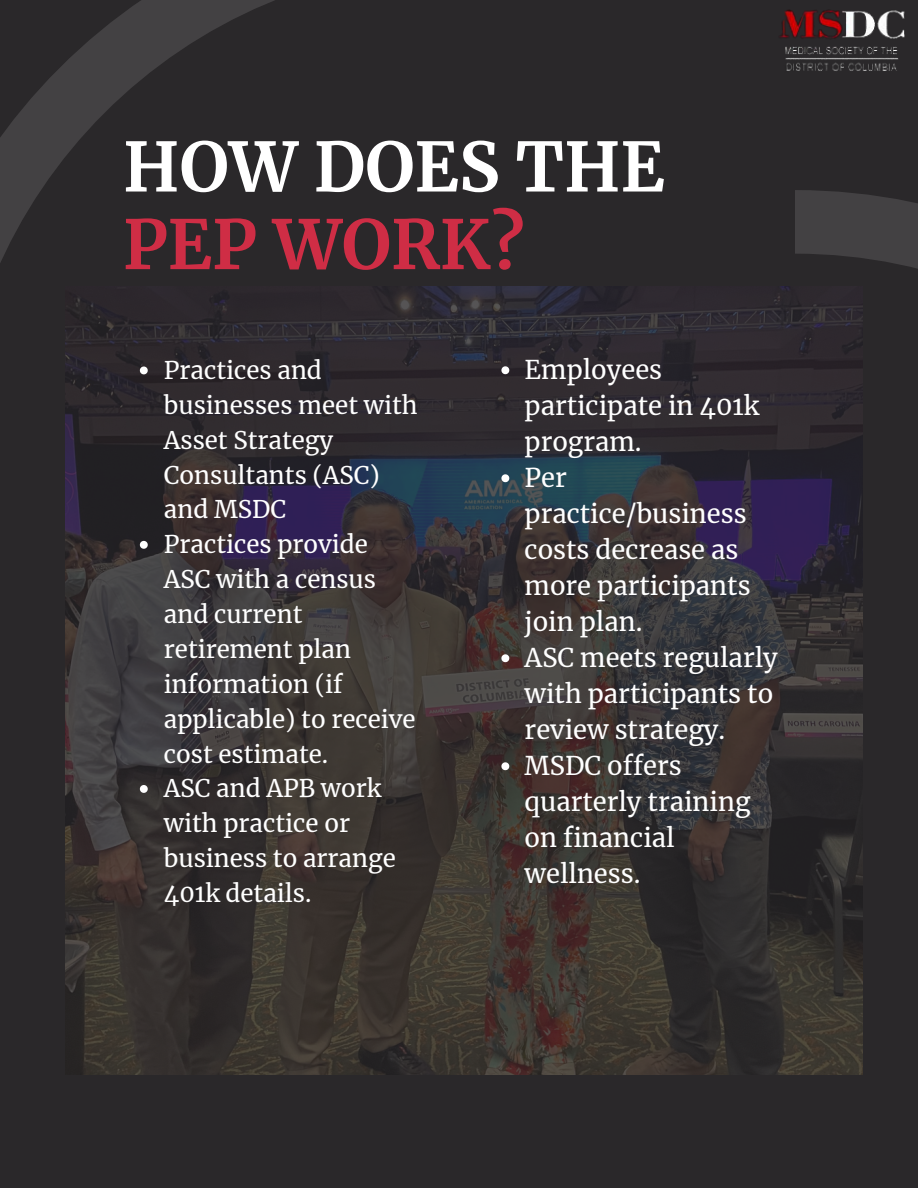
<style>
.page{position:relative;width:918px;height:1188px;background:#2a282a}
.page>*{position:absolute;margin:0;border:0;box-sizing:border-box;transform-origin:0 0}
.t1{font:700 67.8px/77.7px "Merriweather";color:#fff}
.t2{font:25.5px/36px "Merriweather";color:#fff}
.t3{font:24px/34.8px "Merriweather";color:#fff}
.s1{color:#cf2d45}
</style>
<div class="page">
<img style="left:65px;top:287px;width:798px;height:787px">
<svg style="left:0;top:0;width:464px;height:473px"></svg>
<svg style="left:140px;top:367px;width:8px;height:7px"></svg>
<svg style="left:140px;top:541px;width:8px;height:8px"></svg>
<svg style="left:140px;top:785px;width:8px;height:8px"></svg>
<svg style="left:795px;top:190px;width:123px;height:573px"></svg>
<img style="left:780px;top:10px;width:125px;height:61px">
<svg style="left:501px;top:366px;width:8px;height:8px"></svg>
<svg style="left:501px;top:474px;width:8px;height:8px"></svg>
<svg style="left:501px;top:654px;width:8px;height:8px"></svg>
<svg style="left:501px;top:762px;width:8px;height:8px"></svg>
<p class="t1" style="left:123px;top:129px;width:543px">HOW DOES THE<br><span class="s1">PEP WORK?</span></p>
<p class="t3" style="left:164px;top:353px;width:255px">Practices and businesses meet with<br>Asset Strategy<br>Consultants (ASC) and MSDC</p>
<p class="t3" style="left:164px;top:527px;width:253px">Practices provide<br>ASC with a census and current retirement plan information (if applicable) to receive cost estimate.</p>
<p class="t3" style="left:164px;top:771px;width:233px">ASC and APB work with practice or business to arrange<br>401k details.</p>
<p class="t2" style="left:525px;top:352px;width:236px">Employees participate in 401k program.</p>
<p class="t2" style="left:525px;top:460px;width:227px">Per practice/business costs decrease as more participants join plan.</p>
<p class="t2" style="left:525px;top:640px;width:255px">ASC meets regularly with participants to review strategy.</p>
<p class="t2" style="left:525px;top:748px;width:227px">MSDC offers quarterly training on financial wellness.</p>
</div>
